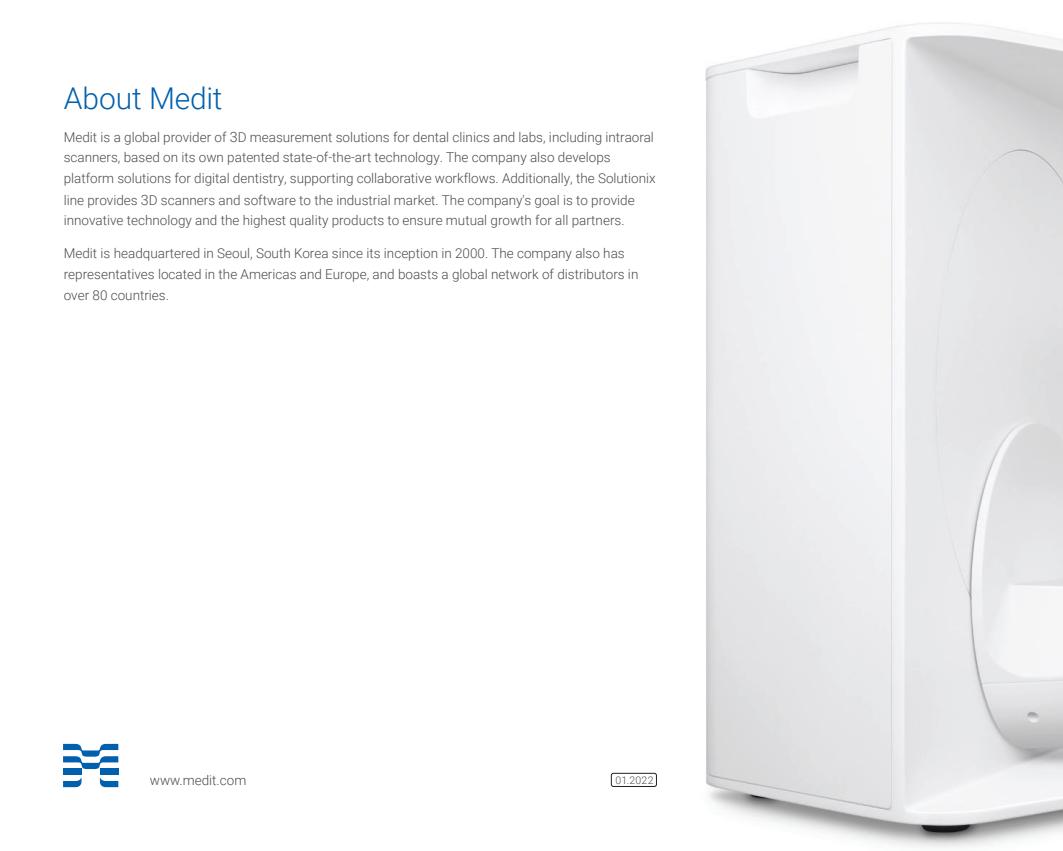
<style>
.page{position:relative;width:1063px;height:851px;background:#fff}
.page>*{position:absolute;margin:0;border:0;box-sizing:border-box;transform-origin:0 0}
.t1{font:300 30px "Roboto";letter-spacing:-.005em;color:#0160ae}
.t2{font:300 13.5px/20.9px "Roboto";color:#4b4c4d}
.t3{font:300 10.5px "Roboto";letter-spacing:.025em;color:#4b4c4d}
.s1{font-size:14.25px}
</style>
<div class="page">
<img style="left:705px;top:22px;width:358px;height:825px">
<svg style="left:100px;top:777px;width:18px;height:10px"></svg>
<div style="left:100px;top:768px;width:18px;height:6px;background:#0160ae"></div>
<svg style="left:63px;top:778px;width:18px;height:9px"></svg>
<svg style="left:63px;top:743px;width:55px;height:25px"></svg>
<div style="left:63px;top:768px;width:18px;height:6px;background:#0160ae"></div>
<div style="left:611px;top:773px;width:46px;height:13px;border:1px solid #231f20;border-radius:2px"></div>
<h1 class="t1" style="left:64px;top:85px;width:160px">About Medit</h1>
<p class="t2" style="left:64px;top:127px;width:593px">Medit is a global provider of <span class="s1">3</span>D measurement solutions for dental clinics and labs, including intraoral scanners, based on its own patented state-of-the-art technology. The company also develops platform solutions for digital dentistry, supporting collaborative workflows. Additionally, the Solutionix line provides <span class="s1">3</span>D scanners and software to the industrial market. The company's goal is to provide innovative technology and the highest quality products to ensure mutual growth for all partners.</p>
<p class="t2" style="left:64px;top:244px;width:576px">Medit is headquartered in Seoul, South Korea since its inception in 2000. The company also has representatives located in the Americas and Europe, and boasts a global network of distributors in over 80 countries.</p>
<p class="t2" style="left:150px;top:770px;width:98px">www.medit.com</p>
<p class="t3" style="left:615px;top:775px;width:40px">01.2022</p>
</div>
